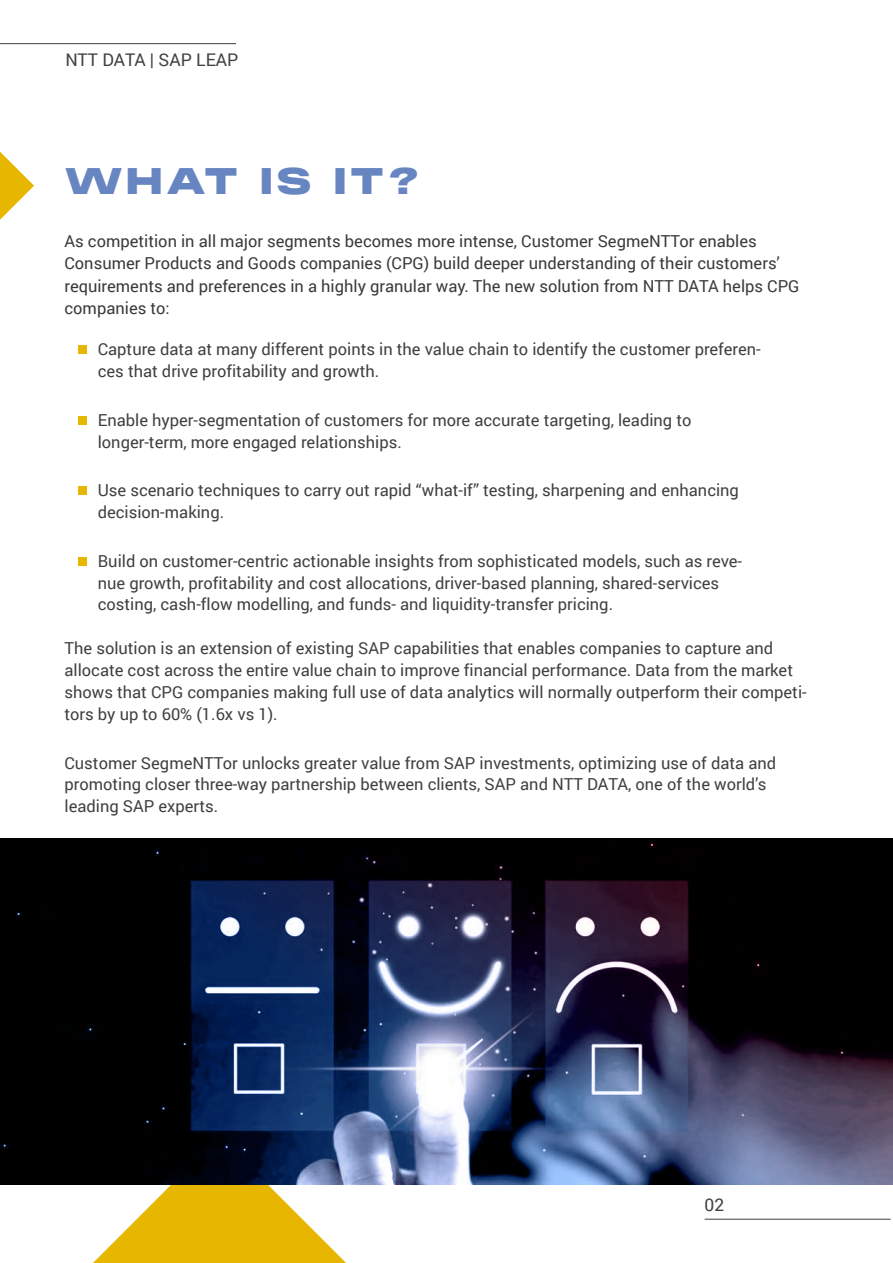
<style>
.page{position:relative;width:893px;height:1263px;background:#fff}
.page>*{position:absolute;margin:0;border:0;box-sizing:border-box;transform-origin:0 0}
.t1{font:900 36px "Monument Extended";letter-spacing:.07em;color:#6785c1}
.t2{font:17.4px "Roboto";color:#404040}
.t3{font:16.5px/21.8px "Roboto";color:#404040}
.t4{font:16.5px/22.5px "Roboto";color:#3a3a3a}
</style>
<div class="page">
<svg style="left:93px;top:1185px;width:253px;height:78px"></svg>
<hr style="left:705px;top:1219px;width:186px;height:1px;background:#404040">
<hr style="left:0;top:43px;width:236px;height:1px;background:#404040">
<svg style="left:0;top:152px;width:34px;height:68px"></svg>
<div style="left:79px;top:346px;width:8px;height:8px;background:#e6b600"></div>
<div style="left:79px;top:417px;width:8px;height:8px;background:#e6b600"></div>
<div style="left:79px;top:486px;width:8px;height:8px;background:#e6b600"></div>
<div style="left:79px;top:557px;width:8px;height:8px;background:#e6b600"></div>
<svg style="left:1px;top:840px;width:892px;height:344px;background:#23293f"></svg>
<p class="t2" style="left:65px;top:48px;width:175px">NTT DATA | SAP LEAP</p>
<h1 class="t1" style="left:64px;top:156px;width:357px">WHAT IS IT?</h1>
<p class="t4" style="left:65px;top:229px;width:736px">As competition in all major segments becomes more intense, Customer SegmeNTTor enables Consumer Products and Goods companies (CPG) build deeper understanding of their customers’ requirements and preferences in a highly granular way. The new solution from NTT DATA helps CPG companies to:</p>
<p class="t3" style="left:98px;top:338px;width:664px">Capture data at many different points in the value chain to identify the customer preferen&shy;ces that drive profitability and growth.</p>
<p class="t3" style="left:98px;top:408px;width:595px">Enable hyper-segmentation of customers for more accurate targeting, leading to longer-term, more engaged relationships.</p>
<p class="t3" style="left:98px;top:479px;width:643px">Use scenario techniques to carry out rapid “what-if” testing, sharpening and enhancing decision-making.</p>
<p class="t3" style="left:98px;top:549px;width:646px">Build on customer-centric actionable insights from sophisticated models, such as reve&shy;nue growth, profitability and cost allocations, driver-based planning, shared-services costing, cash-flow modelling, and funds- and liquidity-transfer pricing.</p>
<p class="t3" style="left:65px;top:637px;width:744px">The solution is an extension of existing SAP capabilities that enables companies to capture and allocate cost across the entire value chain to improve financial performance. Data from the market shows that CPG companies making full use of data analytics will normally outperform their competi&shy;tors by up to 60% (1.6x vs 1).</p>
<p class="t3" style="left:65px;top:751px;width:713px">Customer SegmeNTTor unlocks greater value from SAP investments, optimizing use of data and promoting closer three-way partnership between clients, SAP and NTT DATA, one of the world’s leading SAP experts.</p>
<p class="t2" style="left:705px;top:1193px;width:21px">02</p>
</div>
